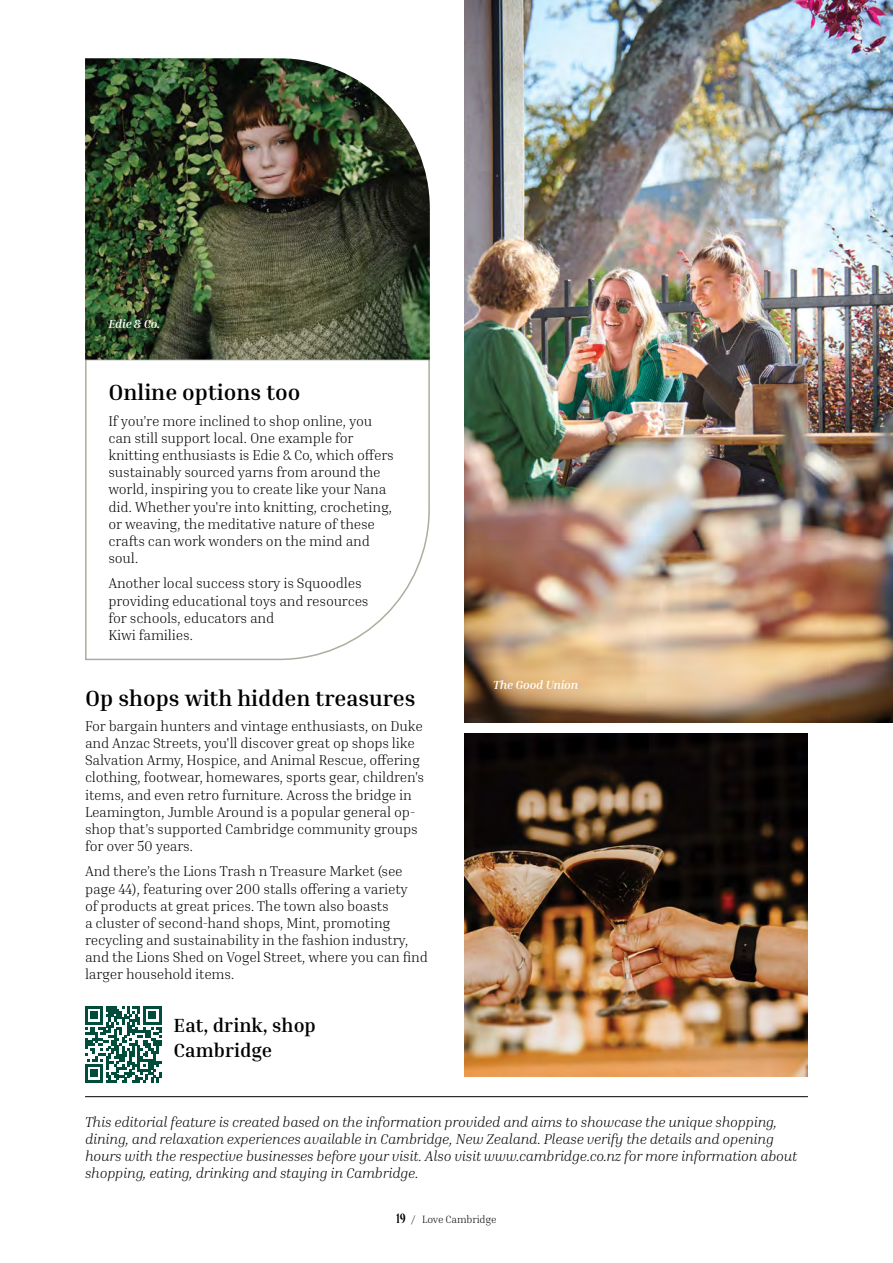
<style>
.page{position:relative;width:893px;height:1263px;background:#fff}
.page>*{position:absolute;margin:0;border:0;box-sizing:border-box;transform-origin:0 0}
.t1{font:700 22.5px "Inria Serif";color:#000}
.t2{font:700 19.5px/25.5px "Inria Serif";color:#000}
.t3{font:300 14.25px/17.1px "Inria Serif";letter-spacing:-.015em;color:#000}
.t4{font:italic 300 14.25px/17.1px "Inria Serif";letter-spacing:-.015em;color:#000}
.t5{font:italic 700 12px "Inria Serif";letter-spacing:-.015em;color:#fff}
.t6{font:300 10.5px "Inria Serif";letter-spacing:-.015em;color:#000}
.s1{font-family:"Wayfinder CF";font-weight:100;font-size:13.5px}
</style>
<div class="page">
<svg style="left:85px;top:360px;width:345px;height:301px"></svg>
<img style="left:85px;top:58px;width:345px;height:302px">
<svg style="left:85px;top:1006px;width:76px;height:77px"></svg>
<hr style="left:85px;top:1096px;width:723px;height:1px;background:#000">
<img style="left:464px;top:0;width:429px;height:722px">
<img style="left:464px;top:733px;width:343px;height:343px">
<p class="t5" style="left:108px;top:316px;width:53px">Edie &amp; Co.</p>
<h1 class="t1" style="left:108px;top:378px;width:194px">Online options too</h1>
<p class="t3" style="left:108px;top:412px;width:287px">If you’re more inclined to shop online, you can still support local. One example for knitting enthusiasts is Edie &amp; Co, which offers sustainably sourced yarns from around the world, inspiring you to create like your Nana did. Whether you're into knitting, crocheting, or weaving, the meditative nature of these crafts can work wonders on the mind and soul.</p>
<p class="t3" style="left:108px;top:575px;width:262px">Another local success story is Squoodles providing educational toys and resources for schools, educators and<br>Kiwi families.</p>
<h1 class="t1" style="left:85px;top:683px;width:332px">Op shops with hidden treasures</h1>
<p class="t3" style="left:85px;top:717px;width:341px">For bargain hunters and vintage enthusiasts, on Duke and Anzac Streets, you'll discover great op shops like Salvation Army, Hospice, and Animal Rescue, offering clothing, footwear, homewares, sports gear, children's items, and even retro furniture. Across the bridge in Leamington, Jumble Around is a popular general op&shy;shop that’s supported Cambridge community groups for over 50 years.</p>
<p class="t3" style="left:85px;top:863px;width:344px">And there’s the Lions Trash n Treasure Market (see page 44), featuring over 200 stalls offering a variety<br>of products at great prices. The town also boasts<br>a cluster of second-hand shops, Mint, promoting recycling and sustainability in the fashion industry, and the Lions Shed on Vogel Street, where you can find larger household items.</p>
<h2 class="t2" style="left:174px;top:1012px;width:144px">Eat, drink, shop<br>Cambridge</h2>
<p class="t5" style="left:493px;top:677px;width:86px">The Good Union</p>
<p class="t4" style="left:85px;top:1113px;width:714px">This editorial feature is created based on the information provided and aims to showcase the unique shopping, dining, and relaxation experiences available in Cambridge, New Zealand. Please verify the details and opening hours with the respective businesses before your visit. Also visit www.cambridge.co.nz for more information about shopping, eating, drinking and staying in Cambridge.</p>
<p class="t6" style="left:396px;top:1213px;width:102px"><span class="s1">19</span> / Love Cambridge</p>
</div>
